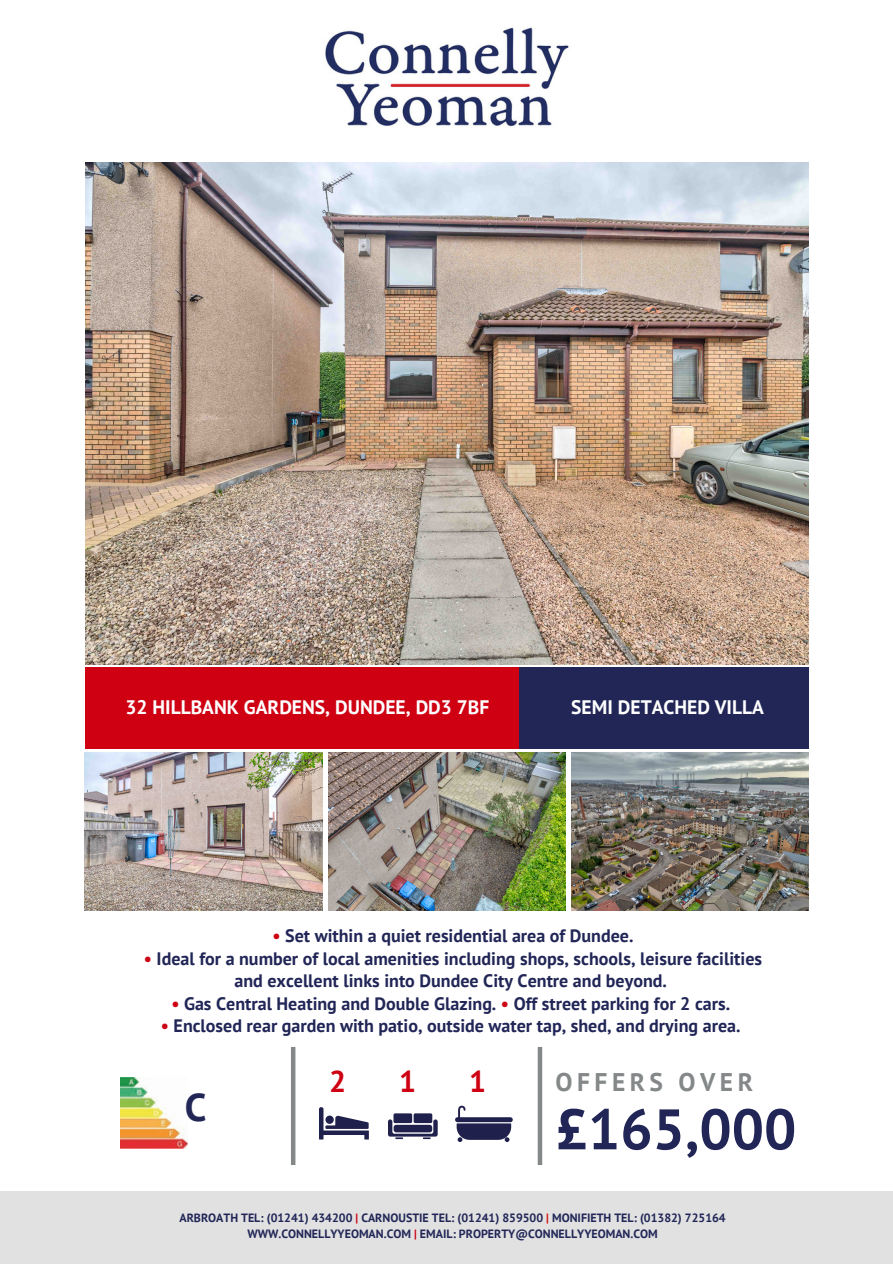
<style>
.page{position:relative;width:893px;height:1264px;background:#fff}
.page>*{position:absolute;margin:0;border:0;box-sizing:border-box;transform-origin:0 0}
.t1{font:700 57px "PT Sans";color:#212657}
.t2{font:700 38.7px "PT Sans";color:#212657}
.t3{font:700 30px "PT Sans";color:#ce0012}
.t4{font:700 25.5px "PT Sans";letter-spacing:.175em;color:#858889}
.t5{font:700 19.5px "PT Sans";color:#fff}
.t6{font:700 18px/22.5px "PT Sans";color:#212657;text-align:center}
.t7{font:700 12px "PT Sans";color:#212657}
.s1{color:#ce0012}
.s2{color:#cb0615}
.s3{color:#d10d09}
</style>
<div class="page">
<div style="left:0;top:1191px;width:892px;height:72px;background:#e1e1e1"></div>
<div style="left:85px;top:668px;width:434px;height:80px;background:#ce0012"></div>
<div style="left:519px;top:668px;width:289px;height:80px;background:#212657"></div>
<img style="left:121px;top:1077px;width:67px;height:71px">
<svg style="left:291px;top:1047px;width:251px;height:117px"></svg>
<img style="left:85px;top:162px;width:723px;height:502px">
<img style="left:85px;top:752px;width:237px;height:158px">
<img style="left:328px;top:752px;width:237px;height:158px">
<img style="left:571px;top:752px;width:237px;height:158px">
<img style="left:325px;top:27px;width:244px;height:100px">
<p class="t5" style="left:125px;top:693px;width:365px">32 HILLBANK GARDENS, DUNDEE, DD3 7BF</p>
<p class="t5" style="left:571px;top:693px;width:194px">SEMI DETACHED VILLA</p>
<p class="t6" style="left:272px;top:924px;width:362px"><span class="s1">•</span> Set within a quiet residential area of Dundee.</p>
<p class="t6" style="left:144px;top:947px;width:619px"><span class="s2">•</span> Ideal for a number of local amenities including shops, schools, leisure facilities and excellent links into Dundee City Centre and beyond.</p>
<p class="t6" style="left:171px;top:992px;width:560px"><span class="s1">•</span> Gas Central Heating and Double Glazing. <span class="s2">•</span> Off street parking for 2 cars.</p>
<p class="t6" style="left:161px;top:1014px;width:581px"><span class="s2">•</span> Enclosed rear garden with patio, outside water tap, shed, and drying area.</p>
<p class="t3" style="left:329px;top:1061px;width:19px">2</p>
<h3 class="t3" style="left:399px;top:1061px;width:19px">1</h3>
<p class="t3" style="left:469px;top:1061px;width:19px">1</p>
<p class="t4" style="left:555px;top:1064px;width:199px">OFFERS OVER</p>
<p class="t1" style="left:555px;top:1091px;width:242px">£165,000</p>
<p class="t2" style="left:185px;top:1081px;width:23px">C</p>
<p class="t7" style="left:179px;top:1209px;width:548px">ARBROATH TEL: (01241) 434200 <span class="s1">|</span> CARNOUSTIE TEL: (01241) 859500 <span class="s3">|</span> MONIFIETH TEL: (01382) 725164</p>
<p class="t7" style="left:247px;top:1225px;width:412px">WWW.CONNELLYYEOMAN.COM <span class="s1">|</span> EMAIL: PROPERTY@CONNELLYYEOMAN.COM</p>
</div>
